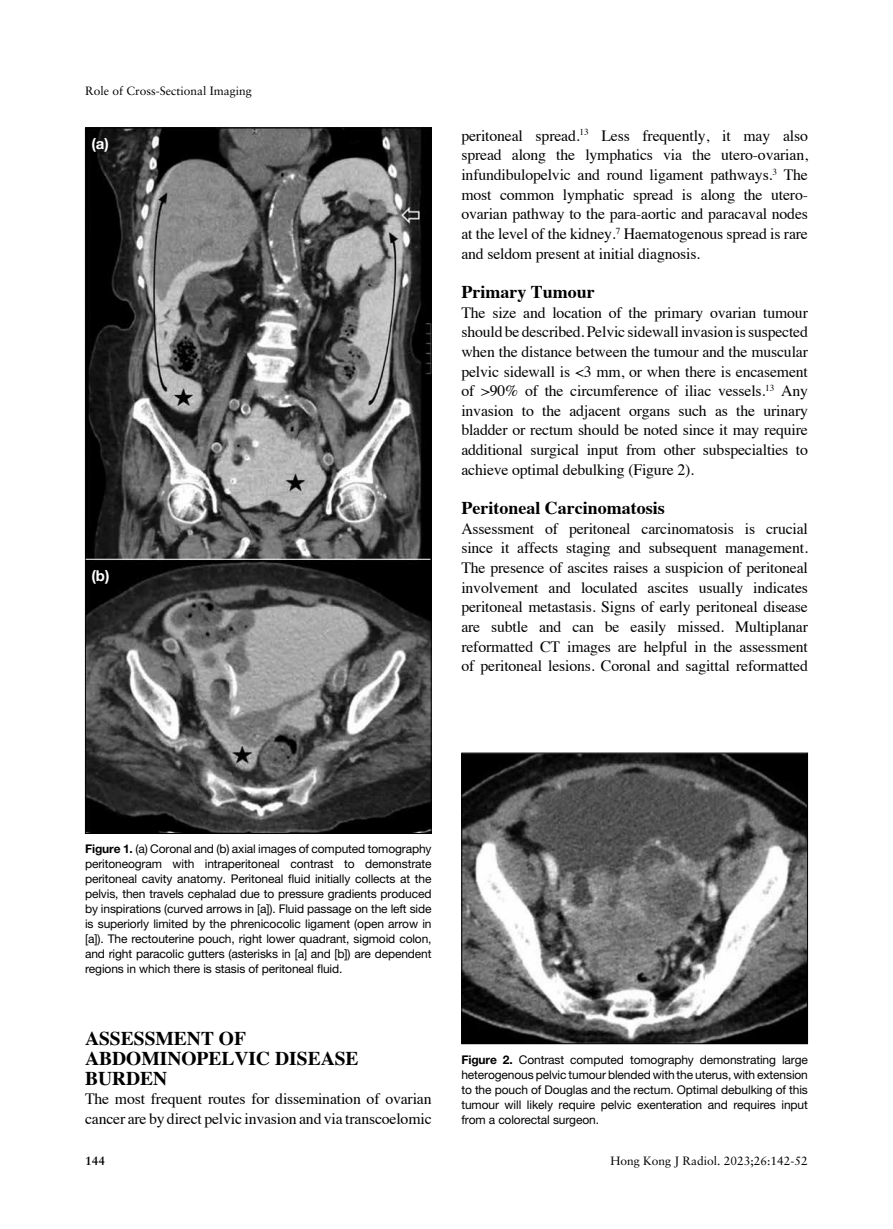
<style>
.page{position:relative;width:893px;height:1229px;background:#fff}
.page>*{position:absolute;margin:0;border:0;box-sizing:border-box;transform-origin:0 0}
.t1{font:700 19.5px/19.6px "Times";color:#000}
.t2{font:700 18px "Times";color:#000}
.t3{font:15.75px/19.6px "Times";letter-spacing:-.01em;color:#000;text-align:justify}
.t4{font:700 15px "Helvetica Neue";color:#fff}
.t5{font:12px/15px "Helvetica Neue";letter-spacing:-.01em;color:#000;text-align:justify}
.t6{font:12px "Sabon";color:#000}
.t7{font:700 12px "Sabon";color:#000}
.s1{font-weight:700}
</style>
<div class="page">
<img style="left:87px;top:130px;width:343px;height:702px">
<img style="left:463px;top:755px;width:343px;height:287px">
<div style="left:461px;top:753px;width:347px;height:291px;border:1px solid #000"></div>
<hr style="left:86px;top:559px;width:344px;height:1px;background:#fff">
<p class="t6" style="left:85px;top:84px;width:168px">Role of Cross-Sectional Imaging</p>
<p class="t4" style="left:91px;top:134px;width:19px">(a)</p>
<p class="t4" style="left:91px;top:566px;width:20px">(b)</p>
<p class="t3" style="left:461px;top:124px;width:348px">peritoneal spread.<sup>13</sup> Less frequently, it may also spread along the lymphatics via the utero-ovarian, infundibulopelvic and round ligament pathways.<sup>3</sup> The most common lymphatic spread is along the utero&shy;ovarian pathway to the para-aortic and paracaval nodes at the level of the kidney.<sup>7</sup> Haematogenous spread is rare and seldom present at initial diagnosis.</p>
<p class="t2" style="left:461px;top:275px;width:135px">Primary Tumour</p>
<p class="t3" style="left:461px;top:301px;width:348px">The size and location of the primary ovarian tumour should be described. Pelvic sidewall invasion is suspected when the distance between the tumour and the muscular pelvic sidewall is &lt;3 mm, or when there is encasement of &gt;90% of the circumference of iliac vessels.<sup>13</sup> Any invasion to the adjacent organs such as the urinary bladder or rectum should be noted since it may require additional surgical input from other subspecialties to achieve optimal debulking (Figure 2).</p>
<p class="t2" style="left:461px;top:491px;width:205px">Peritoneal Carcinomatosis</p>
<p class="t3" style="left:461px;top:517px;width:348px">Assessment of peritoneal carcinomatosis is crucial since it affects staging and subsequent management.<br>The presence of ascites raises a suspicion of peritoneal involvement and loculated ascites usually indicates peritoneal metastasis. Signs of early peritoneal disease are subtle and can be easily missed. Multiplanar reformatted CT images are helpful in the assessment of peritoneal lesions. Coronal and sagittal reformatted</p>
<p class="t5" style="left:85px;top:841px;width:348px"><span class="s1">Figure 1.</span> (a) Coronal and (b) axial images of computed tomography peritoneogram with intraperitoneal contrast to demonstrate peritoneal cavity anatomy. Peritoneal fluid initially collects at the pelvis, then travels cephalad due to pressure gradients produced by inspirations (curved arrows in [a]). Fluid passage on the left side is superiorly limited by the phrenicocolic ligament (open arrow in [a]). The rectouterine pouch, right lower quadrant, sigmoid colon, and right paracolic gutters (asterisks in [a] and [b]) are dependent regions in which there is stasis of peritoneal fluid.</p>
<p class="t1" style="left:85px;top:1027px;width:275px">ASSESSMENT OF<br>ABDOMINOPELVIC DISEASE<br>BURDEN</p>
<p class="t3" style="left:85px;top:1088px;width:348px">The most frequent routes for dissemination of ovarian cancer are by direct pelvic invasion and via transcoelomic</p>
<p class="t5" style="left:461px;top:1052px;width:348px"><span class="s1">Figure 2.</span> Contrast computed tomography demonstrating large heterogenous pelvic tumour blended with the uterus, with extension to the pouch of Douglas and the rectum. Optimal debulking of this tumour will likely require pelvic exenteration and requires input from a colorectal surgeon.</p>
<p class="t7" style="left:85px;top:1153px;width:22px">144</p>
<p class="t6" style="left:610px;top:1153px;width:199px">Hong Kong J Radiol. 2023;26:142-52</p>
</div>
